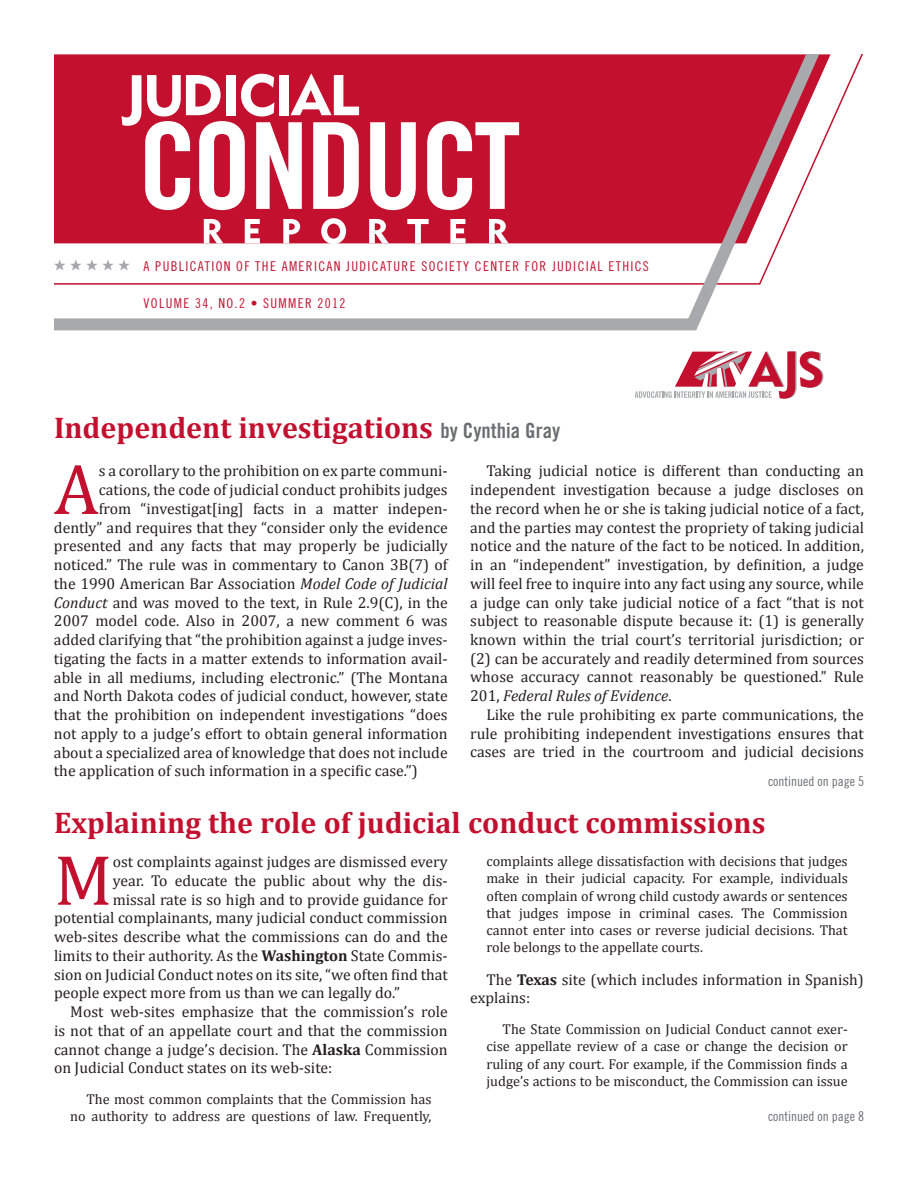
<style>
.page{position:relative;width:918px;height:1188px;background:#fff}
.page>*{position:absolute;margin:0;border:0;box-sizing:border-box;transform-origin:0 0}
.t1{font:72px "Cambria";color:#c3102f}
.t2{font:700 30px "Cambria";color:#c3102f}
.t3{font:15.75px/18.8px "Cambria";color:#231f20;text-align:justify}
.t4{font:14.25px/17.2px "Cambria";color:#231f20;text-align:justify}
.t5{font:13.5px "Trade Gothic Cond Eighteen";letter-spacing:.1em;color:#c3102f}
.t6{font:13.5px "Trade Gothic Cond Eighteen";color:#6c6d70}
.s1{font-family:"Trade Gothic Bold Cond Twenty";font-weight:400;font-size:21px;color:#6c6d70}
.s2{font-style:italic}
.s3{font-weight:700}
</style>
<div class="page">
<svg style="left:54px;top:54px;width:809px;height:277px"></svg>
<svg style="left:635px;top:351px;width:189px;height:48px"></svg>
<svg style="left:54px;top:260px;width:76px;height:10px"></svg>
<svg style="left:204px;top:219px;width:19px;height:24px"></svg>
<svg style="left:245px;top:219px;width:15px;height:24px"></svg>
<svg style="left:283px;top:219px;width:17px;height:24px"></svg>
<svg style="left:321px;top:218px;width:25px;height:26px"></svg>
<svg style="left:369px;top:219px;width:20px;height:24px"></svg>
<svg style="left:407px;top:219px;width:22px;height:24px"></svg>
<svg style="left:450px;top:219px;width:16px;height:24px"></svg>
<svg style="left:489px;top:219px;width:20px;height:24px"></svg>
<svg style="left:121px;top:74px;width:238px;height:136px"></svg>
<svg style="left:370px;top:122px;width:46px;height:88px"></svg>
<svg style="left:427px;top:121px;width:92px;height:89px"></svg>
<p class="t5" style="left:144px;top:258px;width:507px">A PUBLICATION OF THE AMERICAN JUDICATURE SOCIETY CENTER FOR JUDICIAL ETHICS</p>
<p class="t5" style="left:144px;top:295px;width:203px">VOLUME 34, NO.2 • SUMMER 2012</p>
<h2 class="t2" style="left:54px;top:406px;width:508px">Independent investigations <span class="s1">by Cynthia Gray</span></h2>
<h1 class="t1" style="left:54px;top:447px;width:46px">A</h1>
<p class="t3" style="left:99px;top:462px;width:350px">s a corollary to the prohibition on ex parte communi-</p>
<p class="t3" style="left:99px;top:480px;width:350px">cations, the code of judicial conduct prohibits judges</p>
<p class="t3" style="left:99px;top:499px;width:350px">from “investigat[ing] facts in a matter indepen-</p>
<p class="t3" style="left:54px;top:518px;width:395px">dently” and requires that they “consider only the evidence</p>
<p class="t3" style="left:54px;top:537px;width:395px">presented and any facts that may properly be judicially</p>
<p class="t3" style="left:54px;top:555px;width:395px">noticed.” The rule was in commentary to Canon 3B(7) of</p>
<p class="t3" style="left:54px;top:574px;width:395px">the 1990 American Bar Association <span class="s2">Model Code of Judicial</span></p>
<p class="t3" style="left:54px;top:593px;width:395px"><span class="s2">Conduct</span> and was moved to the text, in Rule 2.9(C), in the</p>
<p class="t3" style="left:54px;top:612px;width:395px">2007 model code. Also in 2007, a new comment 6 was</p>
<p class="t3" style="left:54px;top:630px;width:395px">added clarifying that “the prohibition against a judge inves-</p>
<p class="t3" style="left:54px;top:649px;width:395px">tigating the facts in a matter extends to information avail-</p>
<p class="t3" style="left:54px;top:668px;width:395px">able in all mediums, including electronic.” (The Montana</p>
<p class="t3" style="left:54px;top:687px;width:395px">and North Dakota codes of judicial conduct, however, state</p>
<p class="t3" style="left:54px;top:705px;width:395px">that the prohibition on independent investigations “does</p>
<p class="t3" style="left:54px;top:724px;width:395px">not apply to a judge’s effort to obtain general information</p>
<p class="t3" style="left:54px;top:743px;width:395px">about a specialized area of knowledge that does not include</p>
<p class="t3" style="left:54px;top:762px;width:365px">the application of such information in a specific case.”)</p>
<p class="t3" style="left:470px;top:462px;width:395px;text-indent:16px">Taking judicial notice is different than conducting an independent investigation because a judge discloses on the record when he or she is taking judicial notice of a fact, and the parties may contest the propriety of taking judicial notice and the nature of the fact to be noticed. In addition, in an “independent” investigation, by definition, a judge will feel free to inquire into any fact using any source, while a judge can only take judicial notice of a fact “that is not subject to reasonable dispute because it: (1) is generally known within the trial court’s territorial jurisdiction; or (2) can be accurately and readily determined from sources whose accuracy cannot reasonably be questioned.” Rule 201, <span class="s2">Federal Rules of Evidence</span>.</p>
<p class="t3" style="left:470px;top:705px;width:395px;text-indent:16px">Like the rule prohibiting ex parte communications, the rule prohibiting independent investigations ensures that cases are tried in the courtroom and judicial decisions</p>
<p class="t6" style="left:768px;top:773px;width:97px">continued on page 5</p>
<h2 class="t2" style="left:54px;top:802px;width:713px">Explaining the role of judicial conduct commissions</h2>
<h1 class="t1" style="left:54px;top:838px;width:60px">M</h1>
<p class="t3" style="left:113px;top:852px;width:337px">ost complaints against judges are dismissed every</p>
<p class="t3" style="left:113px;top:871px;width:337px">year. To educate the public about why the dis-</p>
<p class="t3" style="left:113px;top:890px;width:337px">missal rate is so high and to provide guidance for</p>
<p class="t3" style="left:54px;top:909px;width:395px">potential complainants, many judicial conduct commission</p>
<p class="t3" style="left:54px;top:927px;width:395px">web-sites describe what the commissions can do and the</p>
<p class="t3" style="left:54px;top:946px;width:395px">limits to their authority. As the <span class="s3">Washington</span> State Commis-</p>
<p class="t3" style="left:54px;top:965px;width:395px">sion on Judicial Conduct notes on its site, “we often find that</p>
<p class="t3" style="left:54px;top:984px;width:348px">people expect more from us than we can legally do.”</p>
<p class="t3" style="left:70px;top:1002px;width:379px">Most web-sites emphasize that the commission’s role</p>
<p class="t3" style="left:54px;top:1021px;width:395px">is not that of an appellate court and that the commission</p>
<p class="t3" style="left:54px;top:1040px;width:395px">cannot change a judge’s decision. The <span class="s3">Alaska</span> Commission</p>
<p class="t3" style="left:54px;top:1059px;width:280px">on Judicial Conduct states on its web-site:</p>
<p class="t4" style="left:70px;top:1091px;width:363px;text-align:right">The most common complaints that the Commission has no authority to address are questions of law. Frequently,</p>
<p class="t4" style="left:486px;top:853px;width:363px">complaints allege dissatisfaction with decisions that judges make in their judicial capacity. For example, individuals often complain of wrong child custody awards or sentences that judges impose in criminal cases. The Commission cannot enter into cases or reverse judicial decisions. That role belongs to the appellate courts.</p>
<p class="t3" style="left:470px;top:970px;width:395px;text-indent:16px">The <span class="s3">Texas</span> site (which includes information in Spanish) explains:</p>
<p class="t4" style="left:486px;top:1021px;width:363px;text-indent:16px">The State Commission on Judicial Conduct cannot exer&shy;cise appellate review of a case or change the decision or ruling of any court. For example, if the Commission finds a judge’s actions to be misconduct, the Commission can issue</p>
<p class="t6" style="left:768px;top:1108px;width:97px">continued on page 8</p>
</div>
